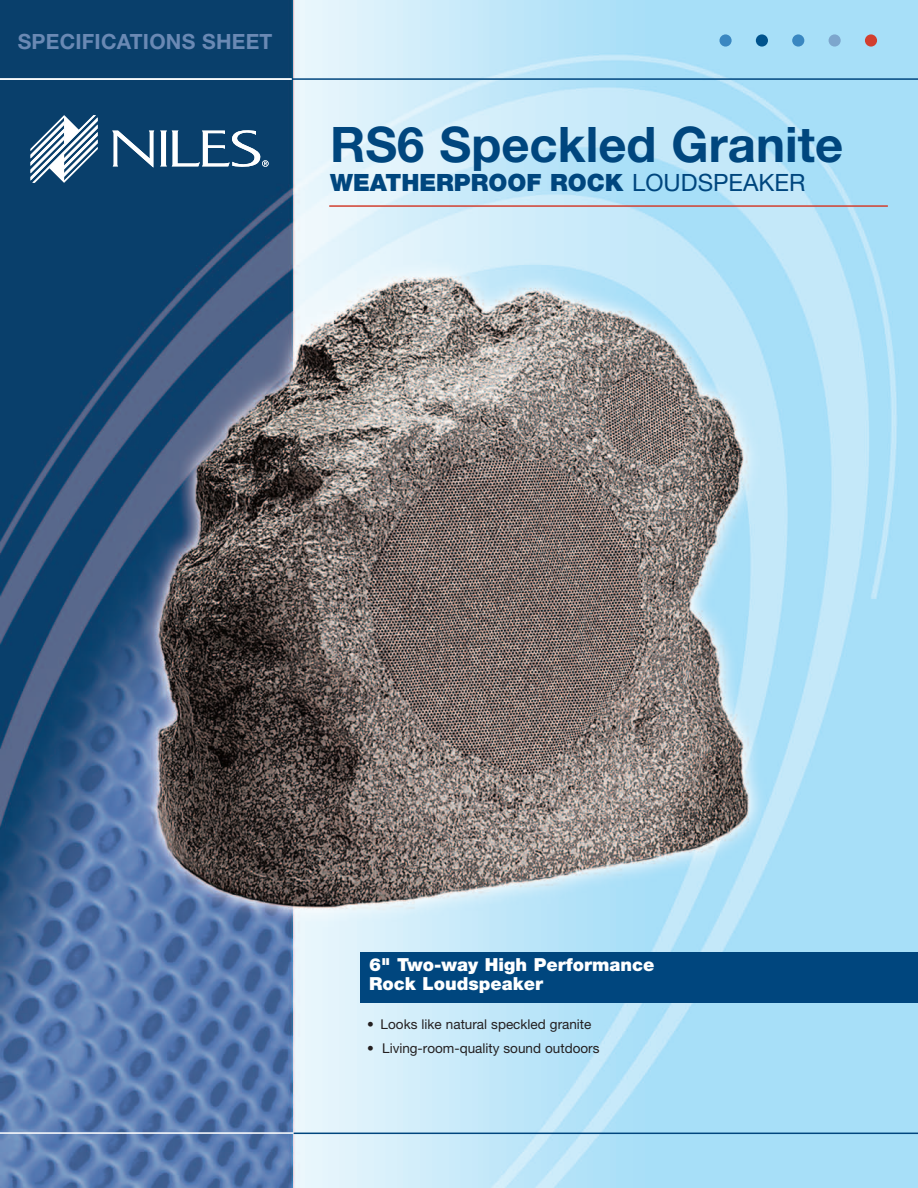
<style>
.page{position:relative;width:918px;height:1188px;background:#fff}
.page>*{position:absolute;margin:0;border:0;box-sizing:border-box;transform-origin:0 0}
.t1{font:700 49.05px "Helvetica Neue LT Std";color:#00467e}
.t2{font:900 23.85px "Helvetica Neue LT Std";color:#00467e}
.t3{font:700 21px "Helvetica Neue LT Std";letter-spacing:.01em;color:#6a89b4}
.t4{font:900 18px/19.5px "Helvetica Neue LT Std";color:#fff}
.t5{font:13.5px "Helvetica Neue LT Std";color:#231f20}
.s1{font-weight:400}
</style>
<div class="page">
<img style="left:0;top:0;width:918px;height:1188px">
<hr style="left:0;top:1132px;width:295px;height:2px;background:#fff">
<hr style="left:292px;top:78px;width:626px;height:2px;background:#00467e">
<svg style="left:719px;top:34px;width:13px;height:13px"></svg>
<div style="left:756px;top:34px;width:12px;height:13px;background:#00538d;border-radius:50%"></div>
<div style="left:792px;top:34px;width:12px;height:13px;background:#3a87c1;border-radius:50%"></div>
<div style="left:829px;top:34px;width:12px;height:13px;background:#7da6cd;border-radius:50%"></div>
<div style="left:865px;top:34px;width:12px;height:13px;background:#d23f2f;border-radius:50%"></div>
<hr style="left:329px;top:205px;width:559px;height:2px;background:#d23f2f">
<hr style="left:294px;top:1133px;width:624px;height:1px;background:#00467e">
<div style="left:360px;top:952px;width:558px;height:51px;background:#00467e"></div>
<svg style="left:31px;top:115px;width:67px;height:68px"></svg>
<svg style="left:112px;top:131px;width:42px;height:37px"></svg>
<svg style="left:160px;top:130px;width:109px;height:37px"></svg>
<hr style="left:0;top:78px;width:292px;height:2px;background:#fff">
<h3 class="t3" style="left:18px;top:34px;width:256px">SPECIFICATIONS SHEET</h3>
<h1 class="t1" style="left:330px;top:127px;width:515px">RS6 Speckled Granite</h1>
<h2 class="t2" style="left:330px;top:174px;width:477px">WEATHERPROOF ROCK <span class="s1">LOUDSPEAKER</span></h2>
<h3 class="t4" style="left:369px;top:956px;width:287px">6" Two-way High Performance<br>Rock Loudspeaker</h3>
<p class="t5" style="left:367px;top:1020px;width:226px">• Looks like natural speckled granite</p>
<p class="t5" style="left:367px;top:1043px;width:234px">• Living-room-quality sound outdoors</p>
</div>
